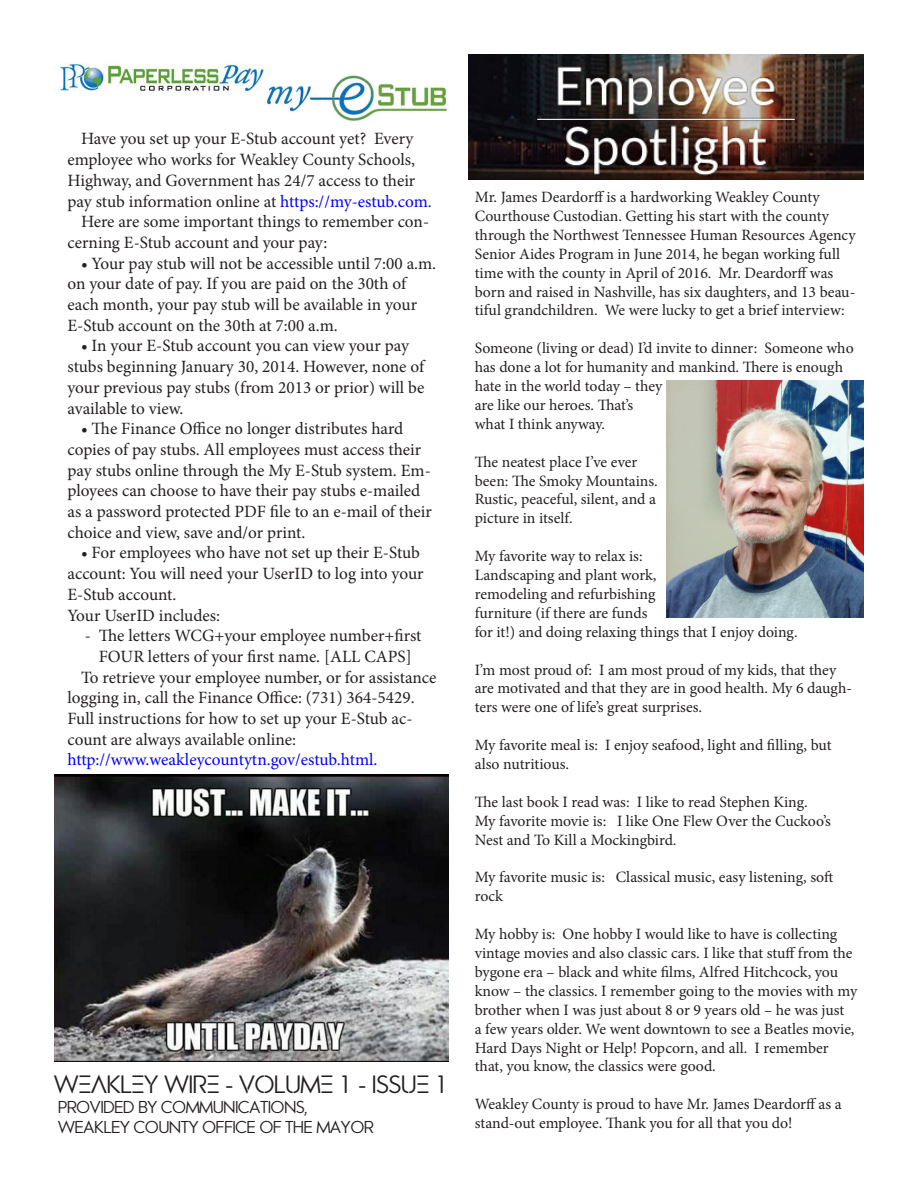
<style>
.page{position:relative;width:918px;height:1188px;background:#fff}
.page>*{position:absolute;margin:0;border:0;box-sizing:border-box;transform-origin:0 0}
.t1{font:24px "Pasajero";color:#231f20}
.t2{font:17.25px/20.7px "Minion Pro";letter-spacing:-.005em;color:#231f20}
.t3{font:16.5px "Pasajero";color:#231f20}
.t4{font:15.75px/18.9px "Minion Pro";letter-spacing:-.005em;color:#231f20}
.s1{color:#00f}
</style>
<div class="page">
<img style="left:266px;top:75px;width:181px;height:46px">
<img style="left:54px;top:64px;width:215px;height:32px">
<img style="left:54px;top:774px;width:395px;height:288px">
<img style="left:666px;top:380px;width:198px;height:238px">
<img style="left:468px;top:54px;width:396px;height:125px">
<p class="t2" style="left:68px;top:129px;width:366px;text-indent:14px">Have you set up your E-Stub account yet? Every employee who works for Weakley County Schools, Highway, and Government has 24/7 access to their pay stub information online at <span class="s1">https://my-estub.com</span>.</p>
<p class="t2" style="left:68px;top:212px;width:363px;text-indent:14px">Here are some important things to remember con&shy;cerning E-Stub account and your pay:</p>
<p class="t2" style="left:68px;top:253px;width:370px;text-indent:14px">• Your pay stub will not be accessible until 7:00 a.m. on your date of pay. If you are paid on the 30th of each month, your pay stub will be available in your E-Stub account on the 30th at 7:00 a.m.</p>
<p class="t2" style="left:68px;top:336px;width:359px;text-indent:14px">• In your E-Stub account you can view your pay stubs beginning January 30, 2014. However, none of your previous pay stubs (from 2013 or prior) will be available to view.</p>
<p class="t2" style="left:68px;top:419px;width:366px;text-indent:14px">• The Finance Office no longer distributes hard copies of pay stubs. All employees must access their pay stubs online through the My E-Stub system. Em&shy;ployees can choose to have their pay stubs e-mailed as a password protected PDF file to an e-mail of their choice and view, save and/or print.</p>
<p class="t2" style="left:68px;top:543px;width:358px;text-indent:14px">• For employees who have not set up their E-Stub account: You will need your UserID to log into your E-Stub account.<br>Your UserID includes:</p>
<p class="t2" style="left:85px;top:626px;width:338px;text-align:center">- The letters WCG+your employee number+first<br>FOUR letters of your first name. [ALL CAPS]</p>
<p class="t2" style="left:68px;top:667px;width:371px;text-indent:14px">To retrieve your employee number, or for assistance logging in, call the Finance Office: (731) 364-5429.<br>Full instructions for how to set up your E-Stub ac&shy;count are always available online: <span class="s1">http://www.weakleycountytn.gov/estub.html.</span></p>
<p class="t1" style="left:54px;top:1069px;width:396px">WEAKLEY WIRE - VOLUME 1 - ISSUE 1</p>
<p class="t3" style="left:58px;top:1097px;width:251px">PROVIDED BY COMMUNICATIONS,</p>
<p class="t3" style="left:58px;top:1116px;width:317px">WEAKLEY COUNTY OFFICE OF THE MAYOR</p>
<p class="t4" style="left:475px;top:188px;width:383px">Mr. James Deardorff is a hardworking Weakley County Courthouse Custodian. Getting his start with the county through the Northwest Tennessee Human Resources Agency Senior Aides Program in June 2014, he began working full time with the county in April of 2016. Mr. Deardorff was born and raised in Nashville, has six daughters, and 13 beau&shy;tiful grandchildren. We were lucky to get a brief interview:</p>
<p class="t4" style="left:475px;top:339px;width:380px">Someone (living or dead) I’d invite to dinner: Someone who has done a lot for humanity and mankind. There is enough hate in the world today – they<br>are like our heroes. That’s<br>what I think anyway.</p>
<p class="t4" style="left:475px;top:452px;width:185px">The neatest place I’ve ever been: The Smoky Mountains.<br>Rustic, peaceful, silent, and a picture in itself.</p>
<p class="t4" style="left:475px;top:547px;width:324px">My favorite way to relax is:<br>Landscaping and plant work,<br>remodeling and refurbishing<br>furniture (if there are funds<br>for it!) and doing relaxing things that I enjoy doing.</p>
<p class="t4" style="left:475px;top:660px;width:379px">I’m most proud of: I am most proud of my kids, that they are motivated and that they are in good health. My 6 daugh&shy;ters were one of life’s great surprises.</p>
<p class="t4" style="left:475px;top:736px;width:358px">My favorite meal is: I enjoy seafood, light and filling, but also nutritious.</p>
<p class="t4" style="left:475px;top:792px;width:334px">The last book I read was: I like to read Stephen King.</p>
<p class="t4" style="left:475px;top:811px;width:358px">My favorite movie is: I like One Flew Over the Cuckoo’s<br>Nest and To Kill a Mockingbird.</p>
<p class="t4" style="left:475px;top:868px;width:360px">My favorite music is: Classical music, easy listening, soft rock</p>
<p class="t4" style="left:475px;top:925px;width:384px">My hobby is: One hobby I would like to have is collecting vintage movies and also classic cars. I like that stuff from the bygone era – black and white films, Alfred Hitchcock, you know – the classics. I remember going to the movies with my brother when I was just about 8 or 9 years old – he was just<br>a few years older. We went downtown to see a Beatles movie, Hard Days Night or Help! Popcorn, and all. I remember that, you know, the classics were good.</p>
<p class="t4" style="left:475px;top:1095px;width:368px">Weakley County is proud to have Mr. James Deardorff as a stand-out employee. Thank you for all that you do!</p>
</div>
